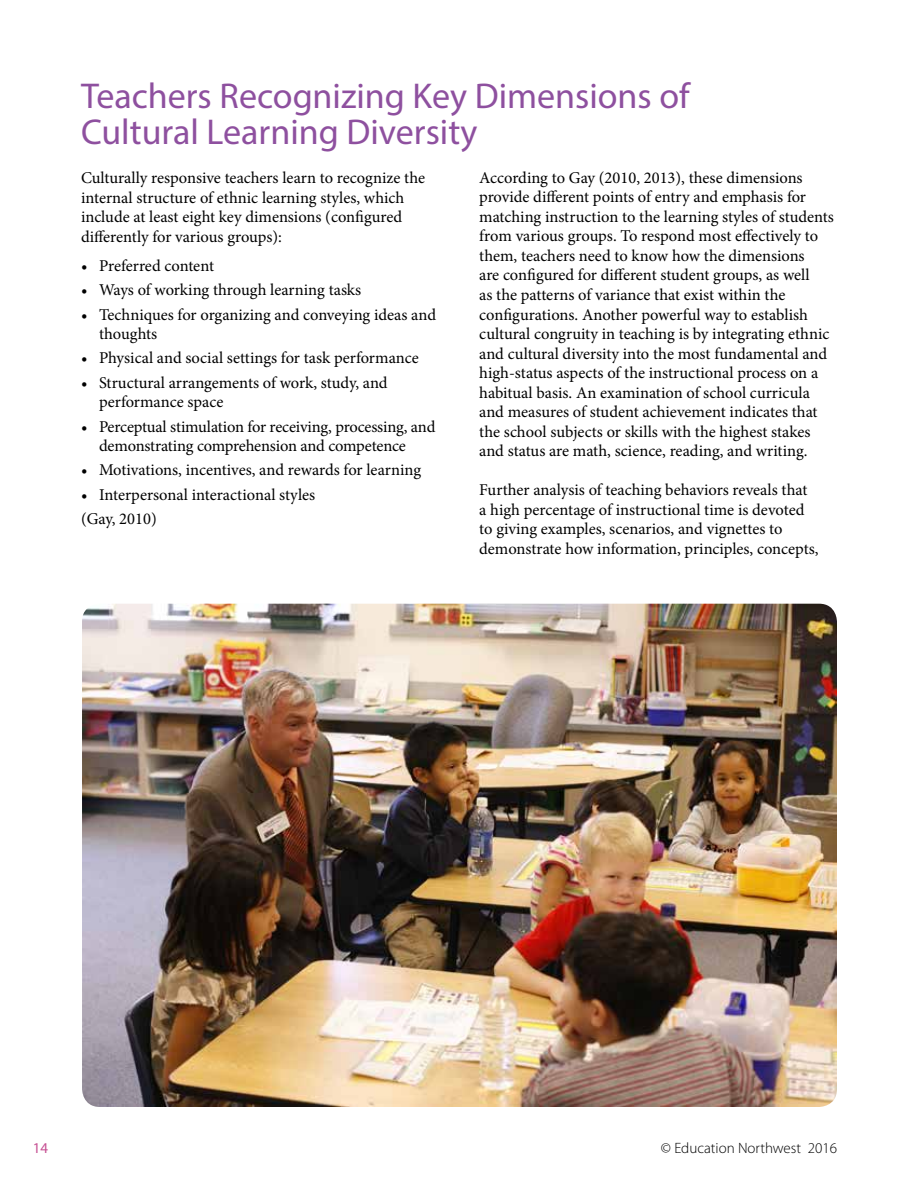
<style>
.page{position:relative;width:918px;height:1188px;background:#fff}
.page>*{position:absolute;margin:0;border:0;box-sizing:border-box;transform-origin:0 0}
.t1{font:36px/36px "Myriad Pro";color:#8e509f}
.t2{font:16.5px/19.5px "Minion Pro";letter-spacing:-.005em;color:#000}
.t3{font:300 15px "Myriad Pro";color:#000}
.t4{font:15px "Myriad Pro";color:#c65093}
</style>
<div class="page">
<img style="left:82px;top:604px;width:755px;height:503px">
<h1 class="t1" style="left:81px;top:77px;width:610px">Teachers Recognizing Key Dimensions of<br>Cultural Learning Diversity</h1>
<p class="t2" style="left:81px;top:168px;width:346px">Culturally responsive teachers learn to recognize the internal structure of ethnic learning styles, which include at least eight key dimensions (configured differently for various groups):</p>
<p class="t2" style="left:81px;top:256px;width:135px">• Preferred content</p>
<p class="t2" style="left:81px;top:280px;width:282px">• Ways of working through learning tasks</p>
<p class="t2" style="left:99px;top:305px;width:339px;text-indent:-18px">• Techniques for organizing and conveying ideas and thoughts</p>
<p class="t2" style="left:81px;top:348px;width:339px">• Physical and social settings for task performance</p>
<p class="t2" style="left:99px;top:373px;width:290px;text-indent:-18px">• Structural arrangements of work, study, and performance space</p>
<p class="t2" style="left:99px;top:417px;width:338px;text-indent:-18px">• Perceptual stimulation for receiving, processing, and demonstrating comprehension and competence</p>
<p class="t2" style="left:81px;top:461px;width:342px">• Motivations, incentives, and rewards for learning</p>
<p class="t2" style="left:81px;top:483px;width:236px;line-height:24.3px">• Interpersonal interactional styles (Gay, 2010)</p>
<p class="t2" style="left:479px;top:168px;width:356px">According to Gay (2010, 2013), these dimensions provide different points of entry and emphasis for matching instruction to the learning styles of students from various groups. To respond most effectively to them, teachers need to know how the dimensions<br>are configured for different student groups, as well<br>as the patterns of variance that exist within the configurations. Another powerful way to establish cultural congruity in teaching is by integrating ethnic and cultural diversity into the most fundamental and high-status aspects of the instructional process on a habitual basis. An examination of school curricula and measures of student achievement indicates that the school subjects or skills with the highest stakes and status are math, science, reading, and writing.</p>
<p class="t2" style="left:479px;top:480px;width:341px">Further analysis of teaching behaviors reveals that a high percentage of instructional time is devoted to giving examples, scenarios, and vignettes to demonstrate how information, principles, concepts,</p>
<p class="t4" style="left:33px;top:1139px;width:17px">14</p>
<p class="t3" style="left:661px;top:1140px;width:178px">© Education Northwest 2016</p>
</div>
